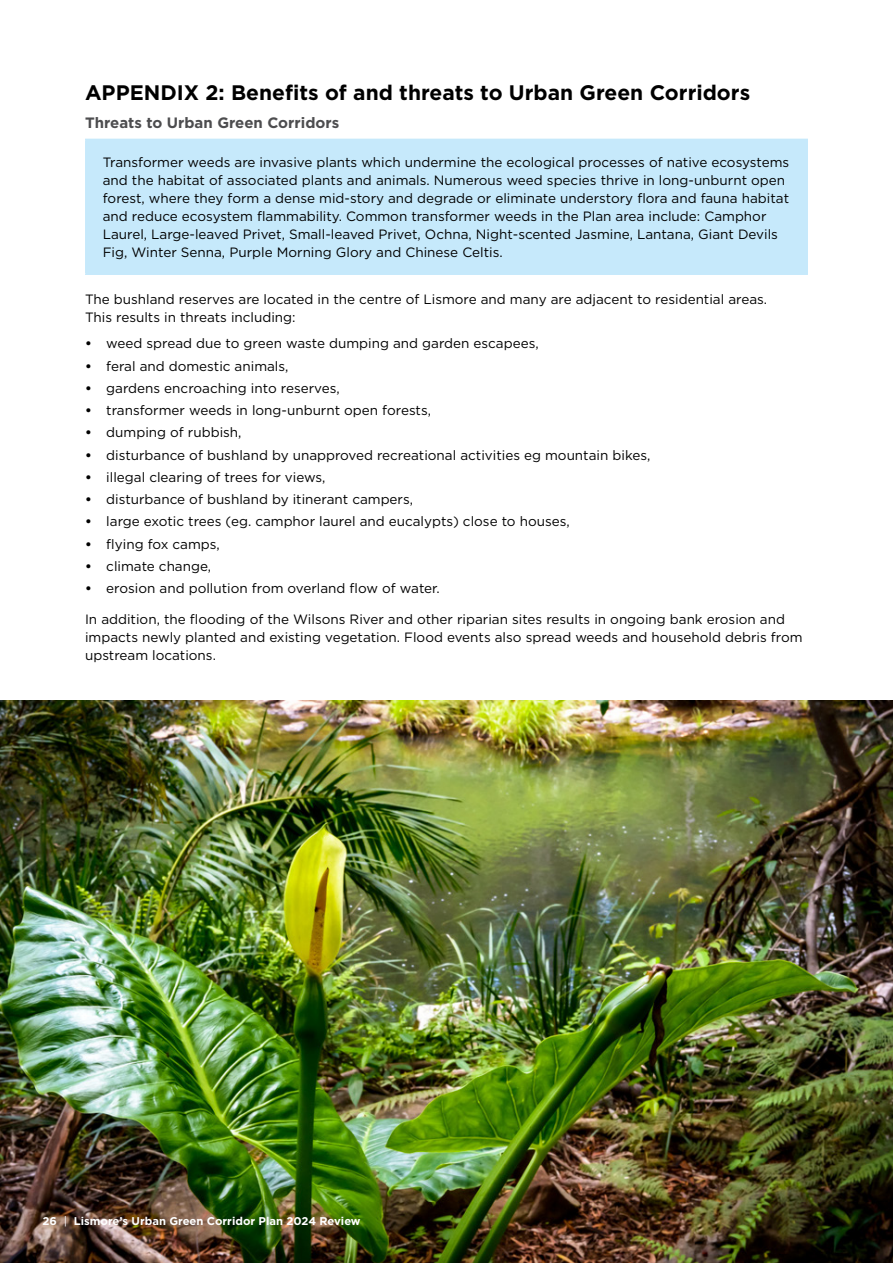
<style>
.page{position:relative;width:893px;height:1263px;background:#fff}
.page>*{position:absolute;margin:0;border:0;box-sizing:border-box;transform-origin:0 0}
.t1{font:700 21px "Gotham";color:#000}
.t2{font:700 15px "Gotham";color:#4d4d4f}
.t3{font:13.5px/18px "Gotham";color:#000}
.t4{font:700 11.25px "Gotham";color:#fff}
.s1{font-weight:700}
.s2{font-weight:400}
</style>
<div class="page">
<div style="left:86px;top:139px;width:721px;height:135px;background:#c6e9fb"></div>
<hr style="left:85px;top:139px;width:723px;height:1px;background:#c6e9fb">
<hr style="left:85px;top:140px;width:2px;height:133px;background:#c6e9fb">
<hr style="left:806px;top:140px;width:2px;height:133px;background:#c6e9fb">
<hr style="left:85px;top:273px;width:723px;height:2px;background:#c6e9fb">
<img style="left:0;top:700px;width:893px;height:563px">
<h1 class="t1" style="left:85px;top:81px;width:667px">APPENDIX 2: Benefits of and threats to Urban Green Corridors</h1>
<p class="t2" style="left:85px;top:114px;width:256px">Threats to Urban Green Corridors</p>
<p class="t3" style="left:103px;top:153px;width:688px">Transformer weeds are invasive plants which undermine the ecological processes of native ecosystems and the habitat of associated plants and animals. Numerous weed species thrive in long-unburnt open forest, where they form a dense mid-story and degrade or eliminate understory flora and fauna habitat and reduce ecosystem flammability. Common transformer weeds in the Plan area include: Camphor Laurel, Large-leaved Privet, Small-leaved Privet, Ochna, Night-scented Jasmine, Lantana, Giant Devils Fig, Winter Senna, Purple Morning Glory and Chinese Celtis.</p>
<p class="t3" style="left:85px;top:290px;width:684px">The bushland reserves are located in the centre of Lismore and many are adjacent to residential areas.<br>This results in threats including:</p>
<p class="t3" style="left:85px;top:334px;width:455px"><span class="s1">•</span> weed spread due to green waste dumping and garden escapees,</p>
<p class="t3" style="left:85px;top:357px;width:205px"><span class="s1">•</span> feral and domestic animals,</p>
<p class="t3" style="left:85px;top:379px;width:256px"><span class="s1">•</span> gardens encroaching into reserves,</p>
<p class="t3" style="left:85px;top:401px;width:348px"><span class="s1">•</span> transformer weeds in long-unburnt open forests,</p>
<p class="t3" style="left:85px;top:423px;width:158px"><span class="s1">•</span> dumping of rubbish,</p>
<p class="t3" style="left:85px;top:446px;width:567px"><span class="s1">•</span> disturbance of bushland by unapproved recreational activities eg mountain bikes,</p>
<p class="t3" style="left:85px;top:468px;width:242px"><span class="s1">•</span> illegal clearing of trees for views,</p>
<p class="t3" style="left:85px;top:490px;width:330px"><span class="s1">•</span> disturbance of bushland by itinerant campers,</p>
<p class="t3" style="left:85px;top:512px;width:486px"><span class="s1">•</span> large exotic trees (eg. camphor laurel and eucalypts) close to houses,</p>
<p class="t3" style="left:85px;top:535px;width:136px"><span class="s1">•</span> flying fox camps,</p>
<p class="t3" style="left:85px;top:557px;width:128px"><span class="s1">•</span> climate change,</p>
<p class="t3" style="left:85px;top:579px;width:356px"><span class="s1">•</span> erosion and pollution from overland flow of water.</p>
<p class="t3" style="left:85px;top:610px;width:719px">In addition, the flooding of the Wilsons River and other riparian sites results in ongoing bank erosion and impacts newly planted and existing vegetation. Flood events also spread weeds and household debris from upstream locations.</p>
<p class="t4" style="left:43px;top:1214px;width:320px">26 <span class="s2">|</span> Lismore’s Urban Green Corridor Plan 2024 Review</p>
</div>
